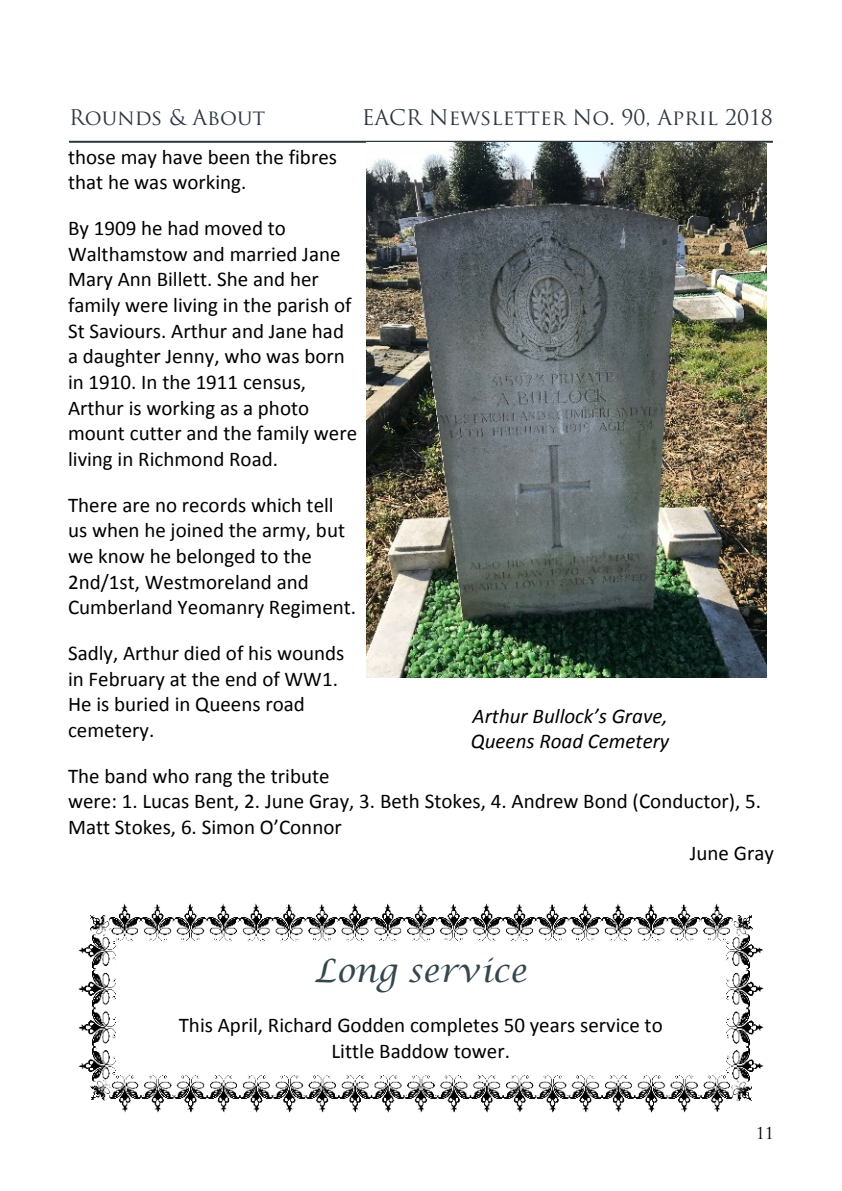
<style>
.page{position:relative;width:842px;height:1191px;background:#fff}
.page>*{position:absolute;margin:0;border:0;box-sizing:border-box;transform-origin:0 0}
.t1{font:italic 32px "Lucida Calligraphy";color:#34464e}
.t2{font:21px/25.6px "Calibri";color:#000}
.t3{font:21px "Trajan Pro";color:#2e3640}
.t4{font:italic 21px/25.6px "Calibri";color:#000}
.t5{font:16px "Trajan Pro";color:#000}
</style>
<div class="page">
<hr style="left:69px;top:141px;width:704px;height:2px;background:#2e3640">
<img style="left:366px;top:143px;width:401px;height:534px">
<img style="left:78px;top:903px;width:686px;height:210px">
<p class="t3" style="left:69px;top:109px;width:198px">Rounds &amp; About</p>
<p class="t3" style="left:362px;top:109px;width:413px">EACR Newsletter No. 90, April 2018</p>
<p class="t2" style="left:68px;top:146px;width:270px">those may have been the fibres that he was working.</p>
<p class="t2" style="left:68px;top:217px;width:291px">By 1909 he had moved to<br>Walthamstow and married Jane<br>Mary Ann Billett. She and her family were living in the parish of<br>St Saviours. Arthur and Jane had a daughter Jenny, who was born in 1910. In the 1911 census,<br>Arthur is working as a photo mount cutter and the family were living in Richmond Road.</p>
<p class="t2" style="left:68px;top:493px;width:290px">There are no records which tell us when he joined the army, but we know he belonged to the<br>2nd/1st, Westmoreland and<br>Cumberland Yeomanry Regiment.</p>
<p class="t2" style="left:68px;top:642px;width:278px">Sadly, Arthur died of his wounds in February at the end of WW1.<br>He is buried in Queens road cemetery.</p>
<p class="t2" style="left:68px;top:764px;width:263px">The band who rang the tribute</p>
<p class="t2" style="left:68px;top:790px;width:695px">were: 1. Lucas Bent, 2. June Gray, 3. Beth Stokes, 4. Andrew Bond (Conductor), 5.</p>
<p class="t2" style="left:68px;top:816px;width:275px">Matt Stokes, 6. Simon O’Connor</p>
<p class="t2" style="left:690px;top:841px;width:86px">June Gray</p>
<p class="t4" style="left:471px;top:704px;width:200px">Arthur Bullock’s Grave,<br>Queens Road Cemetery</p>
<h1 class="t1" style="left:315px;top:954px;width:214px">Long service</h1>
<p class="t2" style="left:179px;top:1014px;width:485px;text-align:center">This April, Richard Godden completes 50 years service to<br>Little Baddow tower.</p>
<p class="t5" style="left:756px;top:1127px;width:20px">11</p>
</div>
